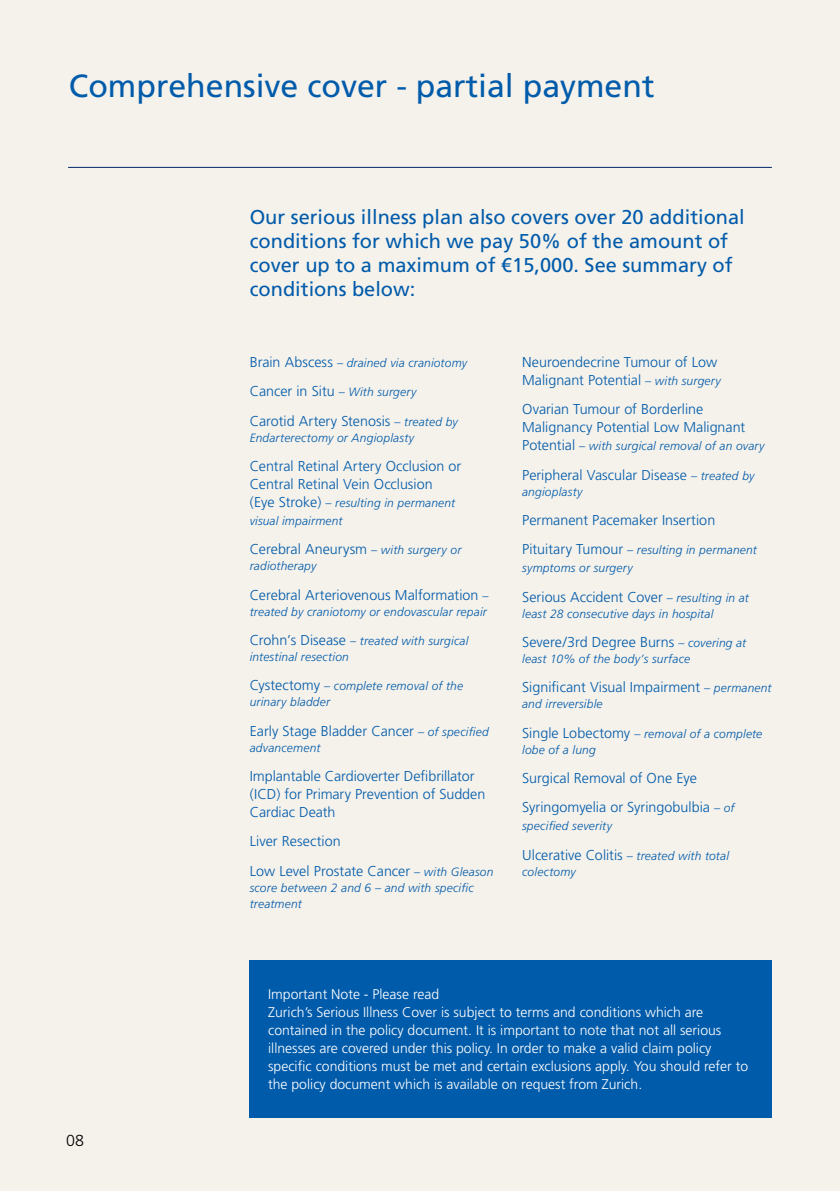
<style>
.page{position:relative;width:840px;height:1191px;background:#fff}
.page>*{position:absolute;margin:0;border:0;box-sizing:border-box;transform-origin:0 0}
.t1{font:32px "Frutiger";color:#005baa}
.t2{font:20px/24px "Frutiger";color:#005baa}
.t3{font:300 16px "Frutiger";color:#000}
.t4{font:300 14.4px/18px "Frutiger";color:#005baa}
.t5{font:300 14px/18px "Frutiger";color:#fff}
.t6{font:italic 300 12px/16px "Frutiger";letter-spacing:.015em;color:#005baa}
.s1{font-style:normal;font-size:14.4px}
.s2{font-style:italic;font-size:12px}
</style>
<div class="page">
<div style="left:0;top:0;width:839px;height:1191px;background:#f5f1eb"></div>
<hr style="left:68px;top:167px;width:703px;height:1px;background:#03296a">
<div style="left:249px;top:960px;width:522px;height:158px;background:#005baa"></div>
<h1 class="t1" style="left:69px;top:67px;width:587px">Comprehensive cover - partial payment</h1>
<h2 class="t2" style="left:249px;top:205px;width:496px">Our serious illness plan also covers over 20 additional conditions for which we pay 50% of the amount of cover up to a maximum of €15,000. See summary of conditions below:</h2>
<p class="t6" style="left:249px;top:355px;width:219px"><span class="s1">Brain Abscess</span> – drained via craniotomy</p>
<p class="t4" style="left:249px;top:377px;width:209px;line-height:29.4px">Cancer in Situ <span class="s2">– With surgery<br></span>Carotid Artery Stenosis <span class="s2">– treated by</span></p>
<p class="t6" style="left:249px;top:429px;width:166px">Endarterectomy or Angioplasty</p>
<p class="t4" style="left:249px;top:457px;width:213px">Central Retinal Artery Occlusion or<br>Central Retinal Vein Occlusion</p>
<p class="t6" style="left:249px;top:494px;width:207px;line-height:18px"><span class="s1">(Eye Stroke)</span> – resulting in permanent visual impairment</p>
<p class="t4" style="left:249px;top:540px;width:213px">Cerebral Aneurysm <span class="s2">– with surgery or</span></p>
<p class="t6" style="left:249px;top:558px;width:68px">radiotherapy</p>
<p class="t4" style="left:249px;top:586px;width:240px">Cerebral Arteriovenous Malformation <span class="s2">–</span></p>
<p class="t6" style="left:249px;top:603px;width:238px">treated by craniotomy or endovascular repair</p>
<p class="t6" style="left:249px;top:633px;width:220px"><span class="s1">Crohn’s Disease</span> – treated with surgical intestinal resection</p>
<p class="t6" style="left:249px;top:678px;width:215px"><span class="s1">Cystectomy</span> – complete removal of the urinary bladder</p>
<p class="t4" style="left:249px;top:722px;width:240px">Early Stage Bladder Cancer <span class="s2">– of specified</span></p>
<p class="t6" style="left:249px;top:739px;width:72px">advancement</p>
<p class="t4" style="left:249px;top:767px;width:237px">Implantable Cardioverter Defibrillator (ICD) for Primary Prevention of Sudden<br>Cardiac Death</p>
<p class="t4" style="left:249px;top:827px;width:245px;line-height:29.4px">Liver Resection<br>Low Level Prostate Cancer <span class="s2">– with Gleason</span></p>
<p class="t6" style="left:249px;top:879px;width:225px">score between 2 and 6 – and with specific treatment</p>
<p class="t4" style="left:522px;top:353px;width:200px">Neuroendecrine Tumour of Low<br>Malignant Potential <span class="s2">– with surgery</span></p>
<p class="t4" style="left:522px;top:400px;width:224px">Ovarian Tumour of Borderline<br>Malignancy Potential Low Malignant</p>
<p class="t6" style="left:522px;top:438px;width:244px"><span class="s1">Potential</span> – with surgical removal of an ovary</p>
<p class="t4" style="left:522px;top:466px;width:234px">Peripheral Vascular Disease <span class="s2">– treated by</span></p>
<p class="t6" style="left:522px;top:483px;width:62px">angioplasty</p>
<p class="t4" style="left:522px;top:511px;width:194px">Permanent Pacemaker Insertion</p>
<p class="t6" style="left:522px;top:541px;width:236px;line-height:18px"><span class="s1">Pituitary Tumour</span> – resulting in permanent symptoms or surgery</p>
<p class="t4" style="left:522px;top:588px;width:228px">Serious Accident Cover <span class="s2">– resulting in at</span></p>
<p class="t6" style="left:522px;top:605px;width:192px">least 28 consecutive days in hospital</p>
<p class="t4" style="left:522px;top:633px;width:225px">Severe/3rd Degree Burns <span class="s2">– covering at</span></p>
<p class="t6" style="left:522px;top:651px;width:169px">least 10% of the body’s surface</p>
<p class="t4" style="left:522px;top:678px;width:251px">Significant Visual Impairment <span class="s2">– permanent</span></p>
<p class="t6" style="left:522px;top:696px;width:82px">and irreversible</p>
<p class="t6" style="left:522px;top:725px;width:241px"><span class="s1">Single Lobectomy</span> – removal of a complete lobe of a lung</p>
<p class="t4" style="left:522px;top:763px;width:214px;line-height:29.4px">Surgical Removal of One Eye<br>Syringomyelia or Syringobulbia <span class="s2">– of</span></p>
<p class="t6" style="left:522px;top:818px;width:91px">specified severity</p>
<p class="t4" style="left:522px;top:846px;width:208px">Ulcerative Colitis <span class="s2">– treated with total</span></p>
<p class="t6" style="left:522px;top:863px;width:55px">colectomy</p>
<p class="t3" style="left:66px;top:1131px;width:19px">08</p>
<p class="t5" style="left:268px;top:985px;width:481px">Important Note - Please read<br>Zurich’s Serious Illness Cover is subject to terms and conditions which are contained in the policy document. It is important to note that not all serious illnesses are covered under this policy. In order to make a valid claim policy specific conditions must be met and certain exclusions apply. You should refer to the policy document which is available on request from Zurich.</p>
</div>
